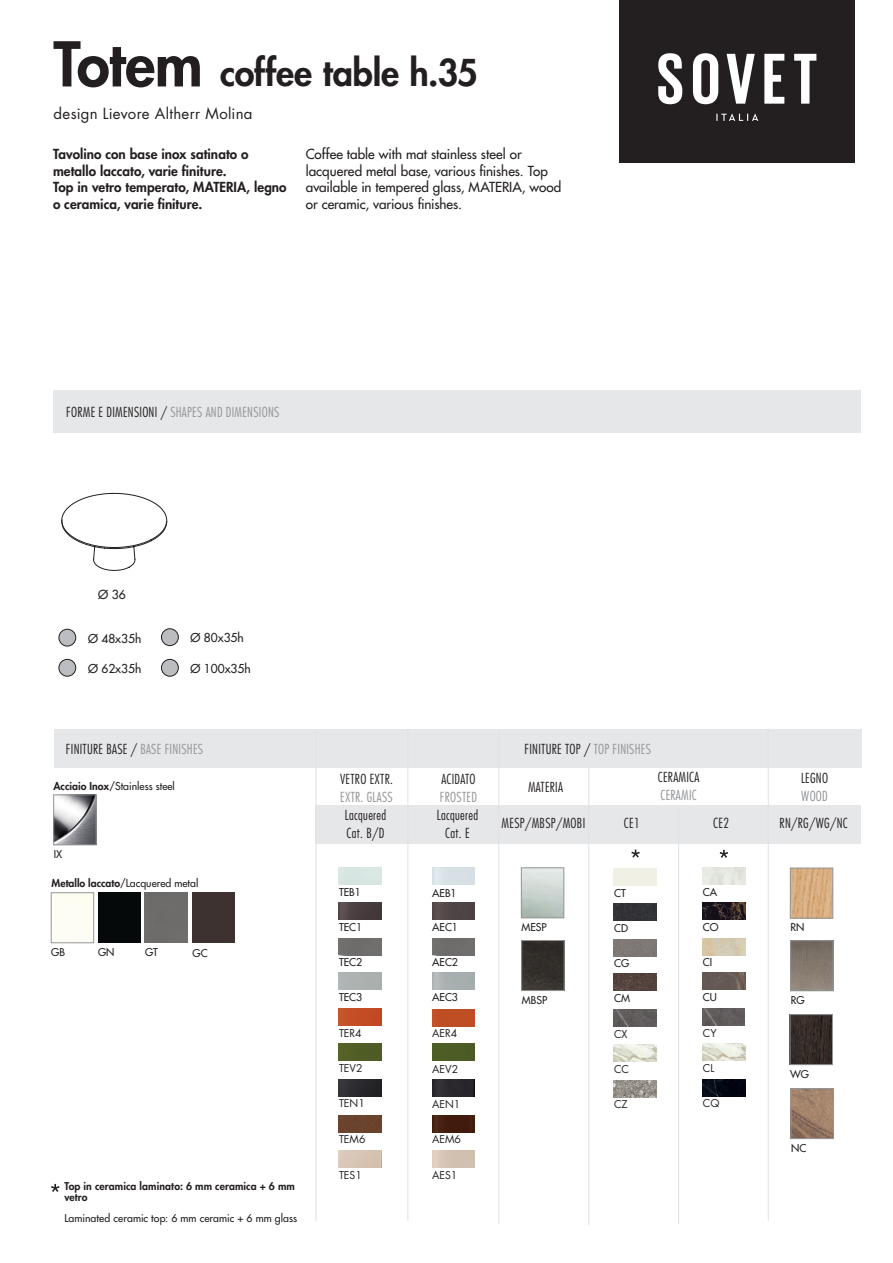
<style>
.page{position:relative;width:893px;height:1263px;background:#fff}
.page>*{position:absolute;margin:0;border:0;box-sizing:border-box;transform-origin:0 0}
.t1{font:800 36px "Futura Std";letter-spacing:-.005em;color:#231f20}
.t2{font:15px "Futura Std";letter-spacing:.02em;color:#231f20}
.t3{font:300 condensed 13.65px "Futura Std";color:#231f20}
.t4{font:300 condensed 13.5px/18px "Futura Std";letter-spacing:.02em;color:#231f20}
.t5{font:500 13.5px/16.5px "Futura Std";color:#231f20}
.t6{font:800 13.5px/16.5px "Futura Std";color:#231f20}
.t7{font:300 condensed 13.5px "Futura Std";letter-spacing:.02em;color:#939598}
.t8{font:300 condensed 13.5px "Futura Std";letter-spacing:.02em;color:#919396}
.t9{font:500 12.15px "Futura Std";color:#231f20}
.t10{font:500 12px "Futura Std";color:#231f20}
.t11{font:500 10.5px "Futura Std";color:#231f20}
.t12{font:10.5px "Futura Std";color:#231f20}
.t13{font:800 10.5px/10.5px "Futura Std";letter-spacing:.01em;color:#231f20}
.s1{font-size:60px}
.s2{color:#231f20}
.s3{color:#939598}
.s4{font-weight:800}
</style>
<div class="page">
<div style="left:620px;top:0;width:235px;height:163px;background:#231f20"></div>
<svg style="left:716px;top:114px;width:42px;height:7px"></svg>
<svg style="left:658px;top:53px;width:158px;height:51px"></svg>
<div style="left:53px;top:390px;width:808px;height:43px;background:#e6e7e9"></div>
<div style="left:54px;top:729px;width:808px;height:38px;background:#e6e7e9"></div>
<div style="left:315px;top:805px;width:546px;height:38px;background:#e6e7e9"></div>
<hr style="left:407px;top:728px;width:1px;height:493px;background:#e1e2e4">
<hr style="left:498px;top:731px;width:1px;height:493px;background:#e1e2e4">
<hr style="left:588px;top:767px;width:1px;height:458px;background:#e1e2e4">
<img style="left:339px;top:1009px;width:42px;height:17px">
<img style="left:339px;top:938px;width:42px;height:17px">
<img style="left:339px;top:1080px;width:42px;height:17px">
<img style="left:339px;top:903px;width:42px;height:17px">
<img style="left:339px;top:1043px;width:42px;height:17px">
<img style="left:339px;top:1115px;width:42px;height:17px">
<img style="left:432px;top:973px;width:43px;height:17px">
<img style="left:432px;top:1009px;width:43px;height:17px">
<img style="left:432px;top:938px;width:43px;height:17px">
<img style="left:432px;top:1080px;width:43px;height:17px">
<img style="left:432px;top:903px;width:43px;height:17px">
<img style="left:432px;top:1043px;width:43px;height:17px">
<img style="left:432px;top:1115px;width:43px;height:17px">
<div style="left:521px;top:868px;width:43px;height:50px;border:1px solid #939598"></div>
<img style="left:523px;top:942px;width:39px;height:47px">
<div style="left:521px;top:940px;width:43px;height:51px;border:1px solid #939598"></div>
<hr style="left:768px;top:728px;width:1px;height:493px;background:#e1e2e4">
<img style="left:792px;top:870px;width:39px;height:46px">
<div style="left:790px;top:868px;width:43px;height:50px;border:1px solid #939598"></div>
<img style="left:792px;top:942px;width:39px;height:47px">
<div style="left:790px;top:940px;width:43px;height:51px;border:1px solid #939598"></div>
<img style="left:792px;top:1016px;width:39px;height:47px">
<div style="left:790px;top:1014px;width:43px;height:51px;border:1px solid #939598"></div>
<img style="left:793px;top:1090px;width:39px;height:47px">
<div style="left:791px;top:1088px;width:43px;height:51px;border:1px solid #939598"></div>
<div style="left:59px;top:629px;width:17px;height:17px;background:#bcbdc0;border-radius:50%"></div>
<div style="left:59px;top:629px;width:17px;height:17px;border:1px solid #231f20;border-radius:50%"></div>
<div style="left:59px;top:659px;width:17px;height:17px;background:#bcbdc0;border-radius:50%"></div>
<div style="left:59px;top:659px;width:17px;height:17px;border:1px solid #231f20;border-radius:50%"></div>
<div style="left:161px;top:629px;width:17px;height:17px;background:#bcbdc0;border-radius:50%"></div>
<div style="left:161px;top:629px;width:17px;height:17px;border:1px solid #231f20;border-radius:50%"></div>
<div style="left:161px;top:659px;width:17px;height:17px;background:#bcbdc0;border-radius:50%"></div>
<div style="left:161px;top:659px;width:17px;height:17px;border:1px solid #231f20;border-radius:50%"></div>
<div style="left:98px;top:893px;width:43px;height:50px;background:#060909"></div>
<div style="left:51px;top:892px;width:43px;height:51px;border:1px solid #939598"></div>
<div style="left:145px;top:893px;width:42px;height:50px;background:#6d6c6a"></div>
<div style="left:192px;top:892px;width:43px;height:50px;background:#3e3231"></div>
<img style="left:55px;top:797px;width:39px;height:46px">
<div style="left:53px;top:795px;width:43px;height:50px;border:1px solid #939598"></div>
<hr style="left:316px;top:729px;width:1px;height:493px;background:#e1e2e4">
<svg style="left:62px;top:493px;width:105px;height:78px"></svg>
<svg style="left:51px;top:1184px;width:9px;height:8px"></svg>
<hr style="left:678px;top:805px;width:1px;height:419px;background:#e1e2e4">
<img style="left:614px;top:1009px;width:42px;height:18px">
<img style="left:614px;top:904px;width:42px;height:17px">
<img style="left:614px;top:1044px;width:42px;height:17px">
<img style="left:614px;top:973px;width:42px;height:17px">
<img style="left:614px;top:1080px;width:42px;height:17px">
<img style="left:703px;top:867px;width:42px;height:17px">
<img style="left:703px;top:938px;width:42px;height:17px">
<img style="left:703px;top:1079px;width:42px;height:17px">
<img style="left:703px;top:903px;width:42px;height:17px">
<img style="left:703px;top:1043px;width:42px;height:17px">
<img style="left:703px;top:973px;width:42px;height:17px">
<img style="left:702px;top:1009px;width:43px;height:17px">
<svg style="left:631px;top:849px;width:9px;height:9px"></svg>
<svg style="left:720px;top:850px;width:8px;height:8px"></svg>
<h1 class="t1" style="left:53px;top:50px;width:426px"><span class="s1">Totem</span> coffee table h.35</h1>
<h2 class="t2" style="left:53px;top:104px;width:201px">design Lievore Altherr Molina</h2>
<p class="t6" style="left:53px;top:146px;width:235px">Tavolino con base inox satinato o metallo laccato, varie finiture.<br>Top in vetro temperato, MATERIA, legno o ceramica, varie finiture.</p>
<p class="t5" style="left:306px;top:146px;width:257px">Coffee table with mat stainless steel or lacquered metal base, various finishes. Top available in tempered glass, MATERIA, wood or ceramic, various finishes.</p>
<p class="t7" style="left:66px;top:404px;width:215px"><span class="s2">FORME E DIMENSIONI /</span> SHAPES AND DIMENSIONS</p>
<p class="t9" style="left:98px;top:587px;width:29px">Ø 36</p>
<p class="t10" style="left:88px;top:631px;width:55px">Ø 48x35h</p>
<p class="t10" style="left:88px;top:661px;width:55px">Ø 62x35h</p>
<p class="t10" style="left:191px;top:630px;width:55px">Ø 80x35h</p>
<p class="t10" style="left:191px;top:661px;width:62px">Ø 100x35h</p>
<p class="t4" style="left:66px;top:740px;width:139px">FINITURE BASE / <span class="s3">BASE FINISHES</span></p>
<p class="t11" style="left:54px;top:780px;width:123px"><span class="s4">Acciaio Inox</span>/Stainless steel</p>
<p class="t11" style="left:54px;top:848px;width:10px">IX</p>
<p class="t11" style="left:52px;top:877px;width:148px"><span class="s4">Metallo laccato</span>/Lacquered metal</p>
<p class="t11" style="left:51px;top:946px;width:15px">GB</p>
<p class="t11" style="left:98px;top:946px;width:18px">GN</p>
<p class="t11" style="left:145px;top:946px;width:14px">GT</p>
<p class="t11" style="left:193px;top:946px;width:17px">GC</p>
<p class="t13" style="left:64px;top:1181px;width:232px">Top in ceramica laminato: 6 mm ceramica + 6 mm vetro</p>
<p class="t11" style="left:64px;top:1211px;width:234px">Laminated ceramic top: 6 mm ceramic + 6 mm glass</p>
<p class="t4" style="left:524px;top:740px;width:128px">FINITURE TOP / <span class="s3">TOP FINISHES</span></p>
<p class="t4" style="left:340px;top:770px;width:54px">VETRO EXTR.</p>
<p class="t8" style="left:340px;top:789px;width:54px">EXTR. GLASS</p>
<p class="t4" style="left:345px;top:806px;width:43px">Lacquered<br>Cat. B/D</p>
<p class="t4" style="left:441px;top:770px;width:36px">ACIDATO</p>
<p class="t8" style="left:440px;top:789px;width:38px">FROSTED</p>
<p class="t4" style="left:437px;top:805px;width:43px;text-align:center">Lacquered<br>Cat. E</p>
<p class="t4" style="left:528px;top:778px;width:37px">MATERIA</p>
<p class="t4" style="left:502px;top:814px;width:85px">MESP/MBSP/MOBI</p>
<p class="t4" style="left:624px;top:814px;width:17px">CE1</p>
<p class="t4" style="left:658px;top:768px;width:43px">CERAMICA</p>
<p class="t8" style="left:660px;top:787px;width:38px">CERAMIC</p>
<h3 class="t3" style="left:713px;top:815px;width:17px">CE2</h3>
<p class="t11" style="left:339px;top:886px;width:23px">TEB1</p>
<p class="t11" style="left:432px;top:886px;width:26px">AEB1</p>
<p class="t11" style="left:614px;top:887px;width:13px">CT</p>
<p class="t11" style="left:703px;top:886px;width:16px">CA</p>
<p class="t11" style="left:339px;top:921px;width:25px">TEC1</p>
<p class="t11" style="left:432px;top:921px;width:27px">AEC1</p>
<p class="t11" style="left:521px;top:921px;width:27px">MESP</p>
<p class="t11" style="left:614px;top:921px;width:15px">CD</p>
<p class="t11" style="left:703px;top:920px;width:17px">CO</p>
<p class="t11" style="left:339px;top:956px;width:25px">TEC2</p>
<p class="t11" style="left:432px;top:956px;width:27px">AEC2</p>
<p class="t11" style="left:614px;top:956px;width:17px">CG</p>
<p class="t11" style="left:703px;top:955px;width:11px">CI</p>
<p class="t11" style="left:339px;top:991px;width:25px">TEC3</p>
<p class="t11" style="left:432px;top:990px;width:27px">AEC3</p>
<p class="t11" style="left:522px;top:993px;width:27px">MBSP</p>
<p class="t11" style="left:614px;top:991px;width:17px">CM</p>
<p class="t11" style="left:703px;top:991px;width:15px">CU</p>
<p class="t12" style="left:339px;top:1026px;width:24px">TER4</p>
<p class="t12" style="left:432px;top:1026px;width:27px">AER4</p>
<p class="t12" style="left:614px;top:1027px;width:15px">CX</p>
<p class="t12" style="left:703px;top:1026px;width:15px">CY</p>
<p class="t12" style="left:339px;top:1062px;width:25px">TEV2</p>
<p class="t12" style="left:432px;top:1062px;width:27px">AEV2</p>
<p class="t12" style="left:614px;top:1062px;width:17px">CC</p>
<p class="t12" style="left:703px;top:1061px;width:13px">CL</p>
<p class="t12" style="left:339px;top:1097px;width:27px">TEN1</p>
<p class="t12" style="left:432px;top:1097px;width:30px">AEN1</p>
<p class="t12" style="left:614px;top:1097px;width:15px">CZ</p>
<p class="t12" style="left:703px;top:1096px;width:18px">CQ</p>
<p class="t12" style="left:339px;top:1132px;width:28px">TEM6</p>
<p class="t12" style="left:339px;top:1168px;width:24px">TES1</p>
<p class="t12" style="left:432px;top:1132px;width:30px">AEM6</p>
<p class="t12" style="left:432px;top:1168px;width:27px">AES1</p>
<p class="t4" style="left:801px;top:769px;width:29px">LEGNO</p>
<p class="t8" style="left:801px;top:788px;width:28px">WOOD</p>
<p class="t4" style="left:779px;top:814px;width:70px">RN/RG/WG/NC</p>
<p class="t11" style="left:790px;top:921px;width:15px">RN</p>
<p class="t11" style="left:791px;top:994px;width:15px">RG</p>
<p class="t11" style="left:790px;top:1067px;width:20px">WG</p>
<p class="t11" style="left:791px;top:1141px;width:17px">NC</p>
</div>
